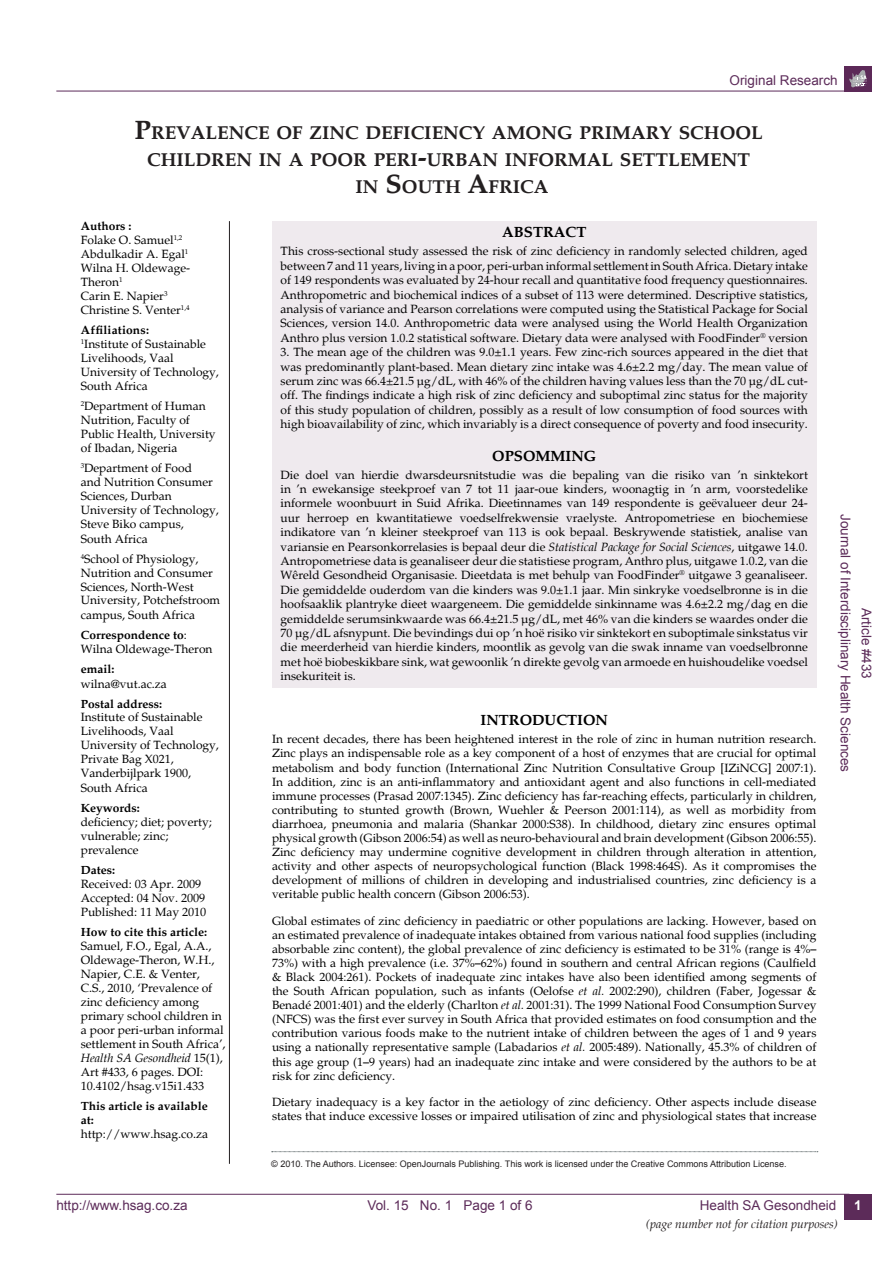
<style>
.page{position:relative;width:893px;height:1263px;background:#fff}
.page>*{position:absolute;margin:0;border:0;box-sizing:border-box;transform-origin:0 0}
.t1{font:700 18.9px/27px "Palatino";color:#231f20;text-align:center}
.t2{font:700 15px "Palatino";color:#000}
.t3{font:13.5px "Arial";color:#5c2b59}
.t4{font:700 13.5px "Arial";color:#fff}
.t5{font:12px/14.1px "Palatino";color:#000}
.t6{font:700 12px "Palatino";color:#000}
.t7{font:italic 12px "Palatino";color:#231f20}
.t8{font:700 12px "Palatino";letter-spacing:.02em;color:#000}
.t9{font:9px "Arial";color:#231f20}
.s1{font-size:27px}
.s2{font-weight:400}
.s3{font-style:italic}
</style>
<div class="page">
<hr style="left:56px;top:1194px;width:793px;height:1px;background:#5c2b59">
<hr style="left:56px;top:91px;width:793px;height:1px;background:#5c2b59">
<div style="left:844px;top:1194px;width:28px;height:26px;background:#5c2b59"></div>
<div style="left:844px;top:66px;width:28px;height:25px;background:#5c2958"></div>
<svg style="left:849px;top:70px;width:18px;height:18px"></svg>
<div style="left:272px;top:221px;width:544px;height:467px;background:#efeaee"></div>
<hr style="left:229px;top:221px;width:1px;height:943px;background:#231f20">
<svg style="left:272px;top:1151px;width:546px;height:1px"></svg>
<p class="t3" style="left:730px;top:71px;width:110px">Original Research</p>
<p class="t1" style="left:135px;top:119px;width:630px"><span class="s1">P</span>REVALENCE OF ZINC DEFICIENCY AMONG PRIMARY SCHOOL<br>CHILDREN IN A POOR PERI<span class="s1">-</span>URBAN INFORMAL SETTLEMENT</p>
<p class="t1" style="left:356px;top:173px;width:194px">IN <span class="s1">S</span> OUTH <span class="s1">A</span>FRICA</p>
<p class="t6" style="left:81px;top:219px;width:52px">Authors :</p>
<p class="t5" style="left:81px;top:233px;width:103px">Folake O. Samuel<sup>1,2</sup></p>
<p class="t5" style="left:81px;top:247px;width:109px">Abdulkadir A. Egal<sup>1</sup></p>
<p class="t5" style="left:81px;top:261px;width:111px">Wilna H. Oldewage-<br>Theron<sup>1</sup></p>
<p class="t5" style="left:81px;top:289px;width:88px">Carin E. Napier<sup>3</sup></p>
<p class="t5" style="left:81px;top:303px;width:110px">Christine S. Venter<sup>1,4</sup></p>
<p class="t8" style="left:81px;top:323px;width:70px">Affiliations:</p>
<p class="t5" style="left:81px;top:337px;width:140px"><sup>1</sup>Institute of Sustainable<br>Livelihoods, Vaal<br>University of Technology,<br>South Africa</p>
<p class="t5" style="left:81px;top:399px;width:136px"><sup>2</sup>Department of Human<br>Nutrition, Faculty of<br>Public Health, University of Ibadan, Nigeria</p>
<p class="t5" style="left:81px;top:462px;width:140px"><sup>3</sup>Department of Food<br>and Nutrition Consumer<br>Sciences, Durban<br>University of Technology,<br>Steve Biko campus,</p>
<p class="t5" style="left:81px;top:532px;width:68px">South Africa</p>
<p class="t5" style="left:81px;top:552px;width:141px"><sup>4</sup>School of Physiology,<br>Nutrition and Consumer<br>Sciences, North-West<br>University, Potchefstroom campus, South Africa</p>
<p class="t6" style="left:81px;top:628px;width:107px">Correspondence to<span class="s2">:</span></p>
<p class="t5" style="left:81px;top:642px;width:133px">Wilna Oldewage-Theron</p>
<p class="t6" style="left:81px;top:662px;width:35px">email:</p>
<p class="t5" style="left:81px;top:677px;width:88px">wilna@vut.ac.za</p>
<p class="t6" style="left:81px;top:696px;width:83px">Postal address:</p>
<p class="t5" style="left:81px;top:711px;width:140px">Institute of Sustainable<br>Livelihoods, Vaal<br>University of Technology,<br>Private Bag X021,<br>Vanderbijlpark 1900,</p>
<p class="t5" style="left:81px;top:781px;width:68px">South Africa</p>
<p class="t6" style="left:81px;top:800px;width:61px">Keywords:</p>
<p class="t5" style="left:81px;top:815px;width:132px">deficiency; diet; poverty; vulnerable; zinc; prevalence</p>
<p class="t6" style="left:81px;top:863px;width:36px">Dates:</p>
<p class="t5" style="left:81px;top:877px;width:122px">Received: 03 Apr. 2009</p>
<p class="t5" style="left:81px;top:891px;width:126px">Accepted: 04 Nov. 2009</p>
<p class="t5" style="left:81px;top:905px;width:127px">Published: 11 May 2010</p>
<p class="t6" style="left:81px;top:925px;width:128px">How to cite this article:</p>
<p class="t5" style="left:81px;top:939px;width:146px">Samuel, F.O., Egal, A.A.,<br>Oldewage-Theron, W.H.,<br>Napier, C.E. &amp; Venter,<br>C.S., 2010, ‘Prevalence of zinc deficiency among primary school children in a poor peri-urban informal settlement in South Africa’,<br><span class="s3">Health SA Gesondheid</span> 15(1),<br>Art #433, 6 pages. DOI:<br>10.4102/hsag.v15i1.433</p>
<p class="t6" style="left:81px;top:1099px;width:129px">This article is available</p>
<p class="t6" style="left:81px;top:1113px;width:15px">at:</p>
<p class="t5" style="left:81px;top:1127px;width:129px">http://www.hsag.co.za</p>
<p class="t2" style="left:502px;top:223px;width:86px">ABSTRACT</p>
<p class="t5" style="left:281px;top:244px;width:529px;text-align:justify">This cross-sectional study assessed the risk of zinc deficiency in randomly selected children, aged between 7 and 11 years, living in a poor, peri-urban informal settlement in South Africa. Dietary intake of 149 respondents was evaluated by 24-hour recall and quantitative food frequency questionnaires.<br>Anthropometric and biochemical indices of a subset of 113 were determined. Descriptive statistics, analysis of variance and Pearson correlations were computed using the Statistical Package for Social Sciences, version 14.0. Anthropometric data were analysed using the World Health Organization Anthro plus version 1.0.2 statistical software. Dietary data were analysed with FoodFinder<sup>®</sup> version</p>
<p class="t5" style="left:281px;top:345px;width:529px;text-align:justify">3. The mean age of the children was 9.0±1.1 years. Few zinc-rich sources appeared in the diet that was predominantly plant-based. Mean dietary zinc intake was 4.6±2.2 mg/day. The mean value of serum zinc was 66.4±21.5 µg/dL, with 46% of the children having values less than the 70 µg/dL cut&shy;off. The findings indicate a high risk of zinc deficiency and suboptimal zinc status for the majority of this study population of children, possibly as a result of low consumption of food sources with high bioavailability of zinc, which invariably is a direct consequence of poverty and food insecurity.</p>
<p class="t2" style="left:492px;top:447px;width:106px">OPSOMMING</p>
<p class="t5" style="left:281px;top:468px;width:529px;text-align:justify">Die doel van hierdie dwarsdeursnitstudie was die bepaling van die risiko van ’n sinktekort in ’n ewekansige steekproef van 7 tot 11 jaar-oue kinders, woonagtig in ’n arm, voorstedelike informele woonbuurt in Suid Afrika. Dieetinnames van 149 respondente is geëvalueer deur 24- uur herroep en kwantitatiewe voedselfrekwensie vraelyste. Antropometriese en biochemiese indikatore van ’n kleiner steekproef van 113 is ook bepaal. Beskrywende statistiek, analise van variansie en Pearsonkorrelasies is bepaal deur die <span class="s3">Statistical Package for Social Sciences</span>, uitgawe 14.0.<br>Antropometriese data is geanaliseer deur die statistiese program, Anthro plus, uitgawe 1.0.2, van die Wêreld Gesondheid Organisasie. Dieetdata is met behulp van FoodFinder<sup>®</sup> uitgawe 3 geanaliseer.<br>Die gemiddelde ouderdom van die kinders was 9.0±1.1 jaar. Min sinkryke voedselbronne is in die hoofsaaklik plantryke dieet waargeneem. Die gemiddelde sinkinname was 4.6±2.2 mg/dag en die gemiddelde serumsinkwaarde was 66.4±21.5 µg/dL, met 46% van die kinders se waardes onder die 70 µg/dL afsnypunt. Die bevindings dui op ’n hoë risiko vir sinktekort en suboptimale sinkstatus vir die meerderheid van hierdie kinders, moontlik as gevolg van die swak inname van voedselbronne met hoë biobeskikbare sink, wat gewoonlik ’n direkte gevolg van armoede en huishoudelike voedsel insekuriteit is.</p>
<p class="t2" style="left:480px;top:711px;width:129px">INTRODUCTION</p>
<p class="t5" style="left:272px;top:732px;width:546px;text-align:justify">In recent decades, there has been heightened interest in the role of zinc in human nutrition research.<br>Zinc plays an indispensable role as a key component of a host of enzymes that are crucial for optimal metabolism and body function (International Zinc Nutrition Consultative Group [IZiNCG] 2007:1).<br>In addition, zinc is an anti-inflammatory and antioxidant agent and also functions in cell-mediated immune processes (Prasad 2007:1345). Zinc deficiency has far-reaching effects, particularly in children, contributing to stunted growth (Brown, Wuehler &amp; Peerson 2001:114), as well as morbidity from diarrhoea, pneumonia and malaria (Shankar 2000:S38). In childhood, dietary zinc ensures optimal physical growth (Gibson 2006:54) as well as neuro-behavioural and brain development (Gibson 2006:55).<br>Zinc deficiency may undermine cognitive development in children through alteration in attention, activity and other aspects of neuropsychological function (Black 1998:464S). As it compromises the development of millions of children in developing and industrialised countries, zinc deficiency is a veritable public health concern (Gibson 2006:53).</p>
<p class="t5" style="left:272px;top:914px;width:546px;text-align:justify">Global estimates of zinc deficiency in paediatric or other populations are lacking. However, based on an estimated prevalence of inadequate intakes obtained from various national food supplies (including absorbable zinc content), the global prevalence of zinc deficiency is estimated to be 31% (range is 4%– 73%) with a high prevalence (i.e. 37%–62%) found in southern and central African regions (Caulfield &amp; Black 2004:261). Pockets of inadequate zinc intakes have also been identified among segments of the South African population, such as infants (Oelofse <span class="s3">et al.</span> 2002:290), children (Faber, Jogessar &amp; Benadé 2001:401) and the elderly (Charlton <span class="s3">et al.</span> 2001:31). The 1999 National Food Consumption Survey (NFCS) was the first ever survey in South Africa that provided estimates on food consumption and the contribution various foods make to the nutrient intake of children between the ages of 1 and 9 years using a nationally representative sample (Labadarios <span class="s3">et al.</span> 2005:489). Nationally, 45.3% of children of this age group (1–9 years) had an inadequate zinc intake and were considered by the authors to be at risk for zinc deficiency.</p>
<p class="t5" style="left:272px;top:1095px;width:546px">Dietary inadequacy is a key factor in the aetiology of zinc deficiency. Other aspects include disease states that induce excessive losses or impaired utilisation of zinc and physiological states that increase</p>
<p class="t9" style="left:271px;top:1158px;width:517px">© 2010. The Authors. Licensee: OpenJournals Publishing. This work is licensed under the Creative Commons Attribution License.</p>
<p class="t3" style="left:854px;top:514px;width:260px;rotate:90deg">Journal of Interdisciplinary Health Sciences</p>
<p class="t3" style="left:875px;top:607px;width:73px;rotate:90deg">Article #433</p>
<p class="t3" style="left:56px;top:1196px;width:133px">http://www.hsag.co.za</p>
<p class="t3" style="left:700px;top:1196px;width:138px">Health SA Gesondheid</p>
<p class="t3" style="left:367px;top:1196px;width:167px">Vol. 15 No. 1 Page 1 of 6</p>
<p class="t7" style="left:646px;top:1217px;width:193px">(page number not for citation purposes)</p>
<p class="t4" style="left:854px;top:1196px;width:9px">1</p>
</div>
